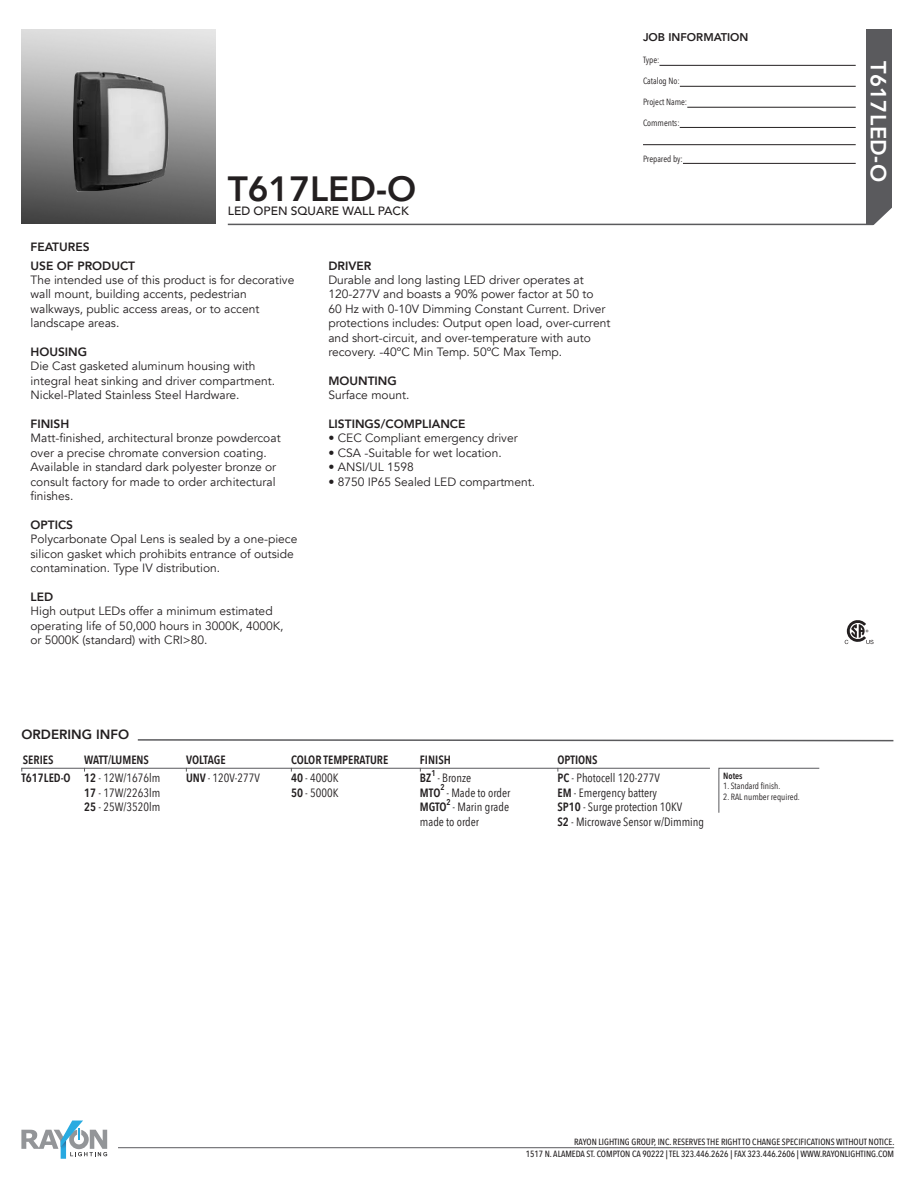
<style>
.page{position:relative;width:918px;height:1188px;background:#fff}
.page>*{position:absolute;margin:0;border:0;box-sizing:border-box;transform-origin:0 0}
.t1{font:800 34.95px "Avenir";color:#231f20}
.t2{font:800 21.9px "Avenir";letter-spacing:.02em;color:#fff}
.t3{font:800 13.35px "Avenir";color:#231f20}
.t4{font:12px/14.4px "Avenir";color:#231f20}
.t5{font:12px/14.4px "Avenir Next Condensed";color:#231f20}
.t6{font:600 12px/18px "Avenir Next Condensed";color:#231f20}
.t7{font:800 12px "Avenir";color:#231f20}
.t8{font:500 12px "Avenir";color:#231f20}
.t9{font:800 11.25px "Avenir";color:#231f20}
.t10{font:500 9px/12px "Avenir Next Condensed";color:#231f20;text-align:right}
.t11{font:9px "Avenir Next Condensed";color:#231f20}
.t12{font:600 9px "Avenir Next Condensed";color:#231f20}
.t13{font:600 8.4px "Avenir Next Condensed";color:#231f20}
.s1{font-weight:400}
.s2{font-weight:600}
</style>
<div class="page">
<svg style="left:21px;top:1121px;width:86px;height:38px"></svg>
<hr style="left:118px;top:1147px;width:776px;height:1px;background:#5a5a5d">
<hr style="left:228px;top:224px;width:663px;height:1px;background:#5a5a5d">
<img style="left:21px;top:29px;width:195px;height:195px">
<div style="left:866px;top:29px;width:25px;height:195px;background:#5a5a5d"></div>
<hr style="left:659px;top:65px;width:197px;height:1px;background:#231f20">
<hr style="left:683px;top:163px;width:173px;height:1px;background:#231f20">
<hr style="left:643px;top:144px;width:213px;height:1px;background:#231f20">
<hr style="left:680px;top:127px;width:176px;height:1px;background:#231f20">
<hr style="left:687px;top:107px;width:169px;height:1px;background:#231f20">
<hr style="left:680px;top:86px;width:176px;height:1px;background:#231f20">
<svg style="left:862px;top:202px;width:30px;height:24px"></svg>
<svg style="left:137px;top:739px;width:757px;height:3px"></svg>
<hr style="left:21px;top:768px;width:689px;height:1px;background:#5a5a5d">
<svg style="left:845px;top:620px;width:29px;height:24px"></svg>
<svg style="left:718px;top:768px;width:102px;height:45px"></svg>
<p class="t9" style="left:643px;top:29px;width:107px">JOB INFORMATION</p>
<p class="t11" style="left:643px;top:52px;width:18px">Type:</p>
<p class="t11" style="left:643px;top:73px;width:38px">Catalog No:</p>
<p class="t11" style="left:643px;top:94px;width:46px">Project Name:</p>
<p class="t11" style="left:643px;top:115px;width:38px">Comments:</p>
<p class="t7" style="left:30px;top:237px;width:61px">FEATURES</p>
<h1 class="t1" style="left:228px;top:162px;width:190px">T617LED-O</h1>
<p class="t8" style="left:228px;top:200px;width:183px">LED OPEN SQUARE WALL PACK</p>
<p class="t7" style="left:30px;top:256px;width:106px">USE OF PRODUCT</p>
<p class="t4" style="left:30px;top:273px;width:265px">The intended use of this product is for decorative wall mount, building accents, pedestrian walkways, public access areas, or to accent landscape areas.</p>
<p class="t7" style="left:30px;top:342px;width:58px">HOUSING</p>
<p class="t4" style="left:30px;top:359px;width:246px">Die Cast gasketed aluminum housing with integral heat sinking and driver compartment.<br>Nickel-Plated Stainless Steel Hardware.</p>
<p class="t7" style="left:30px;top:414px;width:40px">FINISH</p>
<p class="t4" style="left:30px;top:431px;width:252px">Matt-finished, architectural bronze powdercoat over a precise chromate conversion coating.<br>Available in standard dark polyester bronze or consult factory for made to order architectural finishes.</p>
<p class="t7" style="left:30px;top:515px;width:44px">OPTICS</p>
<p class="t4" style="left:30px;top:532px;width:268px">Polycarbonate Opal Lens is sealed by a one-piece silicon gasket which prohibits entrance of outside contamination. Type IV distribution.</p>
<p class="t7" style="left:30px;top:587px;width:24px">LED</p>
<p class="t4" style="left:30px;top:604px;width:255px">High output LEDs offer a minimum estimated operating life of 50,000 hours in 3000K, 4000K, or 5000K (standard) with CRI&gt;80.</p>
<p class="t7" style="left:328px;top:256px;width:44px">DRIVER</p>
<p class="t4" style="left:328px;top:273px;width:283px">Durable and long lasting LED driver operates at 120-277V and boasts a 90% power factor at 50 to<br>60 Hz with 0-10V Dimming Constant Current. Driver protections includes: Output open load, over-current and short-circuit, and over-temperature with auto recovery. -40ºC Min Temp. 50ºC Max Temp.</p>
<p class="t7" style="left:328px;top:371px;width:70px">MOUNTING</p>
<p class="t4" style="left:328px;top:388px;width:82px">Surface mount.</p>
<p class="t7" style="left:328px;top:414px;width:139px">LISTINGS/COMPLIANCE</p>
<p class="t4" style="left:328px;top:431px;width:191px">• CEC Compliant emergency driver</p>
<p class="t4" style="left:328px;top:446px;width:175px">• CSA -Suitable for wet location.</p>
<p class="t4" style="left:328px;top:460px;width:87px">• ANSI/UL 1598</p>
<p class="t4" style="left:328px;top:474px;width:208px">• 8750 IP65 Sealed LED compartment.</p>
<p class="t11" style="left:643px;top:151px;width:41px">Prepared by:</p>
<p class="t3" style="left:21px;top:724px;width:109px">ORDERING INFO</p>
<p class="t6" style="left:21px;top:751px;width:51px">SERIES<br>T617LED-O</p>
<p class="t6" style="left:291px;top:751px;width:99px">COLOR TEMPERATURE<br>40 <span class="s1">- 4000K</span></p>
<p class="t5" style="left:291px;top:785px;width:49px"><span class="s2">50</span> - 5000K</p>
<p class="t6" style="left:84px;top:751px;width:78px">WATT/LUMENS<br>12 <span class="s1">- 12W/1676lm</span></p>
<p class="t5" style="left:84px;top:785px;width:78px"><span class="s2">17</span> - 17W/2263lm<br><span class="s2">25</span> - 25W/3520lm</p>
<p class="t6" style="left:186px;top:751px;width:75px">VOLTAGE<br>UNV <span class="s1">- 120V-277V</span></p>
<p class="t6" style="left:420px;top:751px;width:32px">FINISH<br>BZ</p>
<p class="t13" style="left:431px;top:766px;width:6px">1</p>
<p class="t5" style="left:437px;top:770px;width:35px">- Bronze</p>
<p class="t6" style="left:420px;top:783px;width:22px">MTO</p>
<p class="t13" style="left:440px;top:780px;width:6px">2</p>
<p class="t5" style="left:446px;top:785px;width:66px">- Made to order</p>
<p class="t13" style="left:447px;top:795px;width:6px">2</p>
<p class="t5" style="left:420px;top:799px;width:91px;text-indent:33px">- Marin grade made to order</p>
<p class="t6" style="left:420px;top:798px;width:28px">MGTO</p>
<p class="t5" style="left:557px;top:751px;width:104px;line-height:18px"><span class="s2">OPTIONS<br>PC</span> - Photocell 120-277V</p>
<p class="t5" style="left:557px;top:785px;width:148px"><span class="s2">EM</span> - Emergency battery<br><span class="s2">SP10</span> - Surge protection 10KV<br><span class="s2">S2</span> - Microwave Sensor w/Dimming</p>
<p class="t12" style="left:723px;top:768px;width:21px">Notes</p>
<p class="t11" style="left:723px;top:779px;width:59px">1. Standard finish.</p>
<p class="t11" style="left:723px;top:789px;width:78px">2. RAL number required.</p>
<h2 class="t2" style="left:895px;top:61px;width:123px;rotate:90deg">T617LED-O</h2>
<p class="t10" style="left:526px;top:1136px;width:370px">RAYON LIGHTING GROUP, INC. RESERVES THE RIGHT TO CHANGE SPECIFICATIONS WITHOUT NOTICE.<br>1517 N. ALAMEDA ST. COMPTON CA 90222 | TEL 323.446.2626 | FAX 323.446.2606 | WWW.RAYONLIGHTING.COM</p>
</div>
